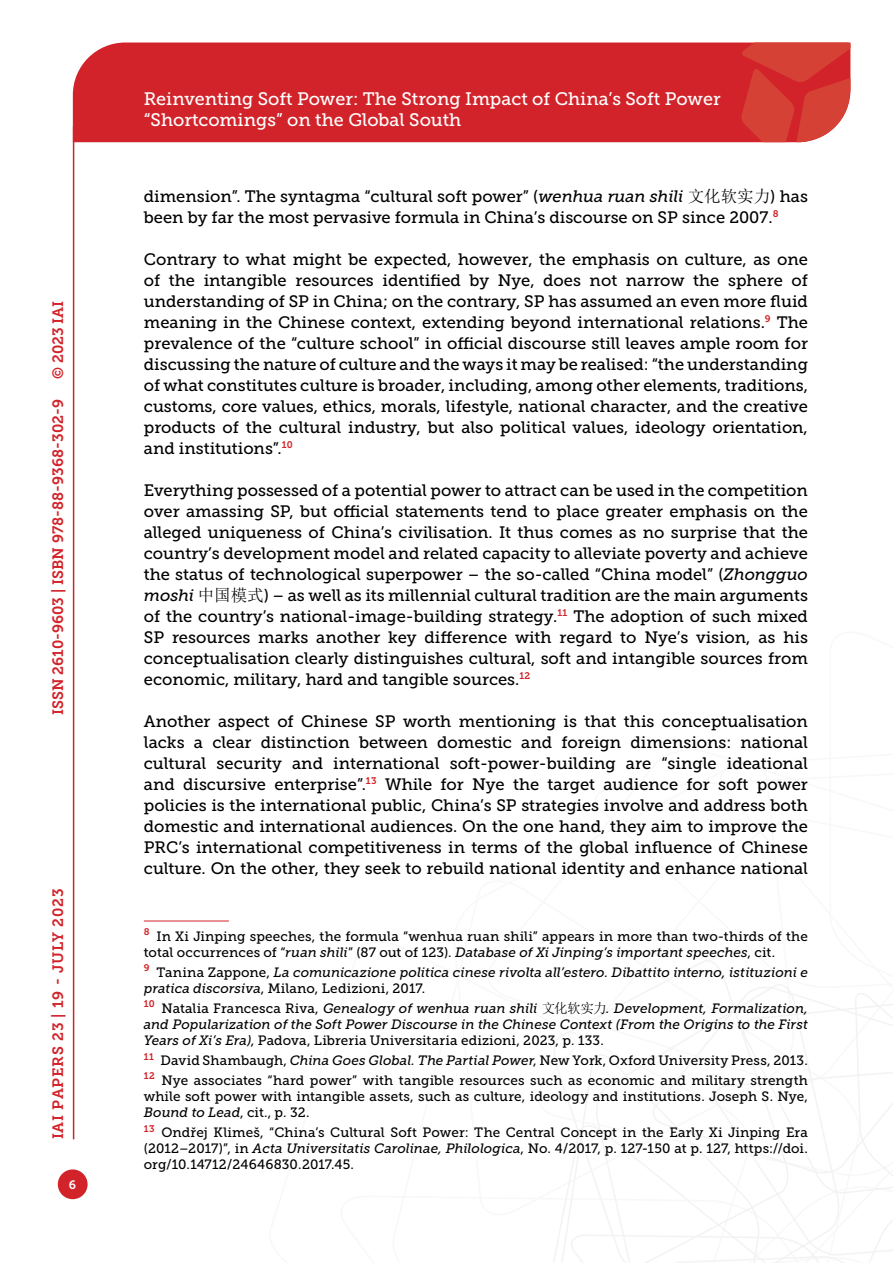
<style>
.page{position:relative;width:893px;height:1263px;background:#fff}
.page>*{position:absolute;margin:0;border:0;box-sizing:border-box;transform-origin:0 0}
.t1{font:18px/21.6px "Museo Slab 500";color:#fff}
.t2{font:16.5px/21px "Museo Slab 500";color:#000;text-align:justify}
.t3{font:15px "Museo Slab 700";color:#d2232a}
.t4{font:15px "Museo Slab 700";letter-spacing:.05em;color:#d2232a}
.t5{font:13.5px/16.2px "Museo Slab 500";letter-spacing:.01em;color:#000}
.t6{font:italic 13.5px/16.2px "Museo Slab 500";color:#000}
.t7{font:12px "Museo Slab 700";color:#fff}
.s1{font-style:italic}
.s2{font-family:"Sim Sun"}
.s3{font-style:normal}
.s4{font-family:"Sim Sun";font-style:normal}
</style>
<div class="page">
<svg style="left:553px;top:960px;width:340px;height:303px"></svg>
<div style="left:73px;top:43px;width:668px;height:99px;background:#d2232a"></div>
<svg style="left:741px;top:43px;width:109px;height:99px;background:#d6423b"></svg>
<div style="left:58px;top:1169px;width:30px;height:30px;background:#d2232a;border-radius:50%"></div>
<hr style="left:73px;top:126px;width:1px;height:1013px;background:#d2232a">
<hr style="left:144px;top:921px;width:85px;height:1px;background:#d2232a">
<p class="t3" style="left:50px;top:379px;width:80px;rotate:-90deg">© 2023 IAI</p>
<p class="t3" style="left:49px;top:715px;width:318px;rotate:-90deg">ISSN 2610-9603 | ISBN 978-88-9368-302-9</p>
<p class="t4" style="left:50px;top:1139px;width:252px;rotate:-90deg">IAI Papers 23 | 19 - July 2023</p>
<p class="t7" style="left:69px;top:1178px;width:9px">6</p>
<p class="t1" style="left:144px;top:88px;width:578px">Reinventing Soft Power: The Strong Impact of China’s Soft Power “Shortcomings” on the Global South</p>
<p class="t2" style="left:144px;top:186px;width:666px">dimension”. The syntagma “cultural soft power” (<span class="s1">wenhua ruan shili</span> <span class="s2">文化软实力</span>) has been by far the most pervasive formula in China’s discourse on SP since 2007.<sup>8</sup></p>
<p class="t2" style="left:144px;top:249px;width:666px">Contrary to what might be expected, however, the emphasis on culture, as one of the intangible resources identified by Nye, does not narrow the sphere of understanding of SP in China; on the contrary, SP has assumed an even more fluid meaning in the Chinese context, extending beyond international relations.<sup>9</sup> The prevalence of the “culture school” in official discourse still leaves ample room for discussing the nature of culture and the ways it may be realised: “the understanding of what constitutes culture is broader, including, among other elements, traditions, customs, core values, ethics, morals, lifestyle, national character, and the creative products of the cultural industry, but also political values, ideology orientation, and institutions”.<sup>10</sup></p>
<p class="t2" style="left:144px;top:480px;width:666px">Everything possessed of a potential power to attract can be used in the competition over amassing SP, but official statements tend to place greater emphasis on the alleged uniqueness of China’s civilisation. It thus comes as no surprise that the country’s development model and related capacity to alleviate poverty and achieve the status of technological superpower – the so-called “China model” (<span class="s1">Zhongguo moshi</span> <span class="s2">中国模式</span>) – as well as its millennial cultural tradition are the main arguments of the country’s national-image-building strategy.<sup>11</sup> The adoption of such mixed SP resources marks another key difference with regard to Nye’s vision, as his conceptualisation clearly distinguishes cultural, soft and intangible sources from economic, military, hard and tangible sources.<sup>12</sup></p>
<p class="t2" style="left:144px;top:711px;width:666px">Another aspect of Chinese SP worth mentioning is that this conceptualisation lacks a clear distinction between domestic and foreign dimensions: national cultural security and international soft-power-building are “single ideational and discursive enterprise”.<sup>13</sup> While for Nye the target audience for soft power policies is the international public, China’s SP strategies involve and address both domestic and international audiences. On the one hand, they aim to improve the PRC’s international competitiveness in terms of the global influence of Chinese culture. On the other, they seek to rebuild national identity and enhance national</p>
<p class="t5" style="left:144px;top:928px;width:665px"><sup>8</sup> In Xi Jinping speeches, the formula “wenhua ruan shili” appears in more than two-thirds of the total occurrences of “<span class="s1">ruan shili</span>” (87 out of 123). <span class="s1">Database of Xi Jinping’s important speeches</span>, cit.</p>
<p class="t6" style="left:144px;top:964px;width:666px"><sup>9</sup> <span class="s3">Tanina Zappone,</span> La comunicazione politica cinese rivolta all’estero. Dibattito interno, istituzioni e pratica discorsiva<span class="s3">, Milano, Ledizioni, 2017.</span></p>
<p class="t6" style="left:144px;top:1000px;width:666px;text-align:justify"><sup>10</sup> <span class="s3">Natalia Francesca Riva,</span> Genealogy of wenhua ruan shili <span class="s4">文化软实力</span>. Development, Formalization, and Popularization of the Soft Power Discourse in the Chinese Context (From the Origins to the First Years of Xi’s Era)<span class="s3">, Padova, Libreria Universitaria edizioni, 2023, p. 133.</span></p>
<p class="t5" style="left:144px;top:1050px;width:666px;line-height:19.8px"><sup>11</sup> David Shambaugh, <span class="s1">China Goes Global. The Partial Power</span>, New York, Oxford University Press, 2013.<br><sup>12</sup> Nye associates “hard power” with tangible resources such as economic and military strength</p>
<p class="t5" style="left:144px;top:1088px;width:666px">while soft power with intangible assets, such as culture, ideology and institutions. Joseph S. Nye,<br><span class="s1">Bound to Lead</span>, cit., p. 32.</p>
<p class="t5" style="left:144px;top:1124px;width:666px;text-align:justify"><sup>13</sup> Ondřej Klimeš, “China’s Cultural Soft Power: The Central Concept in the Early Xi Jinping Era (2012–2017)”, in <span class="s1">Acta Universitatis Carolinae, Philologica</span>, No. 4/2017, p. 127-150 at p. 127, https://doi. org/10.14712/24646830.2017.45.</p>
</div>
